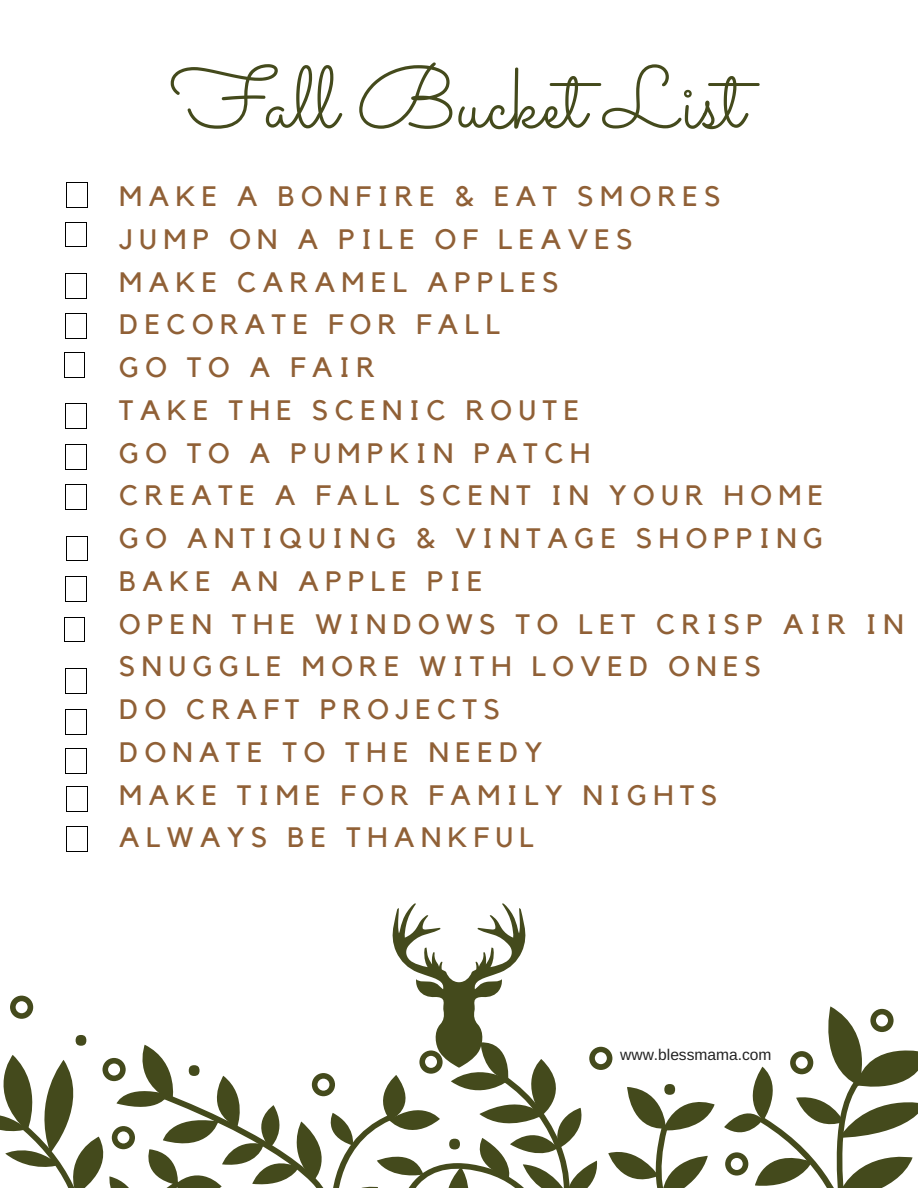
<style>
.page{position:relative;width:918px;height:1188px;background:#fff}
.page>*{position:absolute;margin:0;border:0;box-sizing:border-box;transform-origin:0 0}
.t1{font:87.15px "Sacramento";color:#444a1c}
.t2{font:28.05px/42.8px "Kollektif";letter-spacing:.23em;color:#906036}
.t3{font:15.6px "Arimo";color:#222}
</style>
<div class="page">
<svg style="left:0;top:903px;width:918px;height:285px"></svg>
<svg style="left:66px;top:182px;width:22px;height:26px"></svg>
<svg style="left:65px;top:222px;width:22px;height:25px"></svg>
<svg style="left:65px;top:273px;width:22px;height:26px"></svg>
<svg style="left:65px;top:313px;width:22px;height:26px"></svg>
<svg style="left:64px;top:352px;width:21px;height:26px"></svg>
<svg style="left:65px;top:403px;width:22px;height:26px"></svg>
<svg style="left:65px;top:444px;width:22px;height:26px"></svg>
<svg style="left:65px;top:484px;width:22px;height:26px"></svg>
<svg style="left:66px;top:786px;width:22px;height:26px"></svg>
<svg style="left:66px;top:536px;width:22px;height:25px"></svg>
<svg style="left:65px;top:576px;width:22px;height:26px"></svg>
<svg style="left:64px;top:617px;width:21px;height:25px"></svg>
<svg style="left:65px;top:668px;width:22px;height:26px"></svg>
<svg style="left:65px;top:709px;width:22px;height:26px"></svg>
<svg style="left:65px;top:748px;width:22px;height:26px"></svg>
<svg style="left:66px;top:826px;width:22px;height:26px"></svg>
<h1 class="t1" style="left:171px;top:46px;width:575px">Fall Bucket List</h1>
<p class="t2" style="left:119px;top:176px;width:786px">MAKE A BONFIRE &amp; EAT SMORES<br>JUMP ON A PILE OF LEAVES<br>MAKE CARAMEL APPLES<br>DECORATE FOR FALL<br>GO TO A FAIR<br>TAKE THE SCENIC ROUTE<br>GO TO A PUMPKIN PATCH<br>CREATE A FALL SCENT IN YOUR HOME<br>GO ANTIQUING &amp; VINTAGE SHOPPING<br>BAKE AN APPLE PIE<br>OPEN THE WINDOWS TO LET CRISP AIR IN<br>SNUGGLE MORE WITH LOVED ONES<br>DO CRAFT PROJECTS<br>DONATE TO THE NEEDY<br>MAKE TIME FOR FAMILY NIGHTS<br>ALWAYS BE THANKFUL</p>
<p class="t3" style="left:620px;top:1046px;width:153px">www.blessmama.com</p>
</div>
